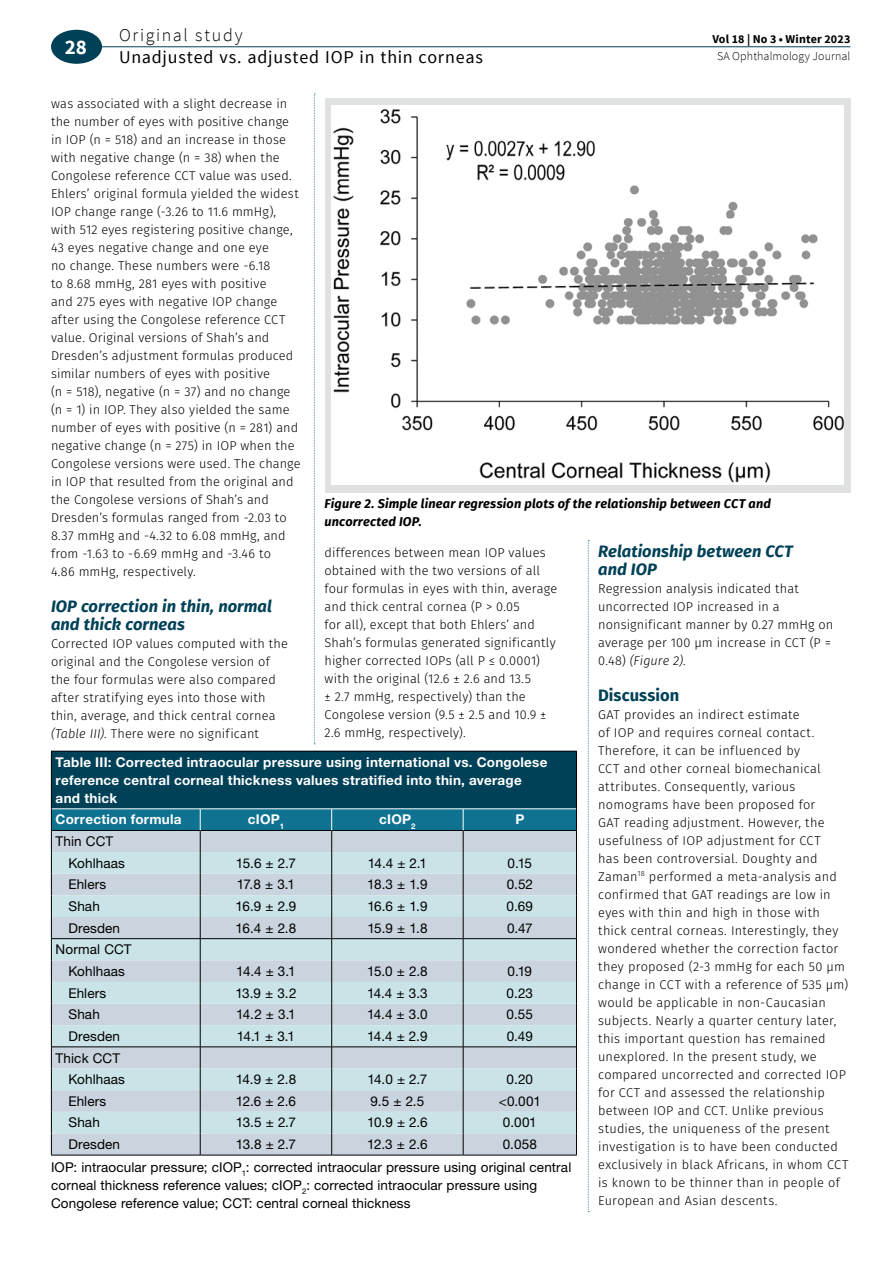
<style>
.page{position:relative;width:893px;height:1263px;background:#fff}
.page>*{position:absolute;margin:0;border:0;box-sizing:border-box;transform-origin:0 0}
.t1{font:700 21px "Source Sans Pro";color:#fff}
.Strap{font:18px "Source Sans Pro";letter-spacing:.045em;color:#000}
.Strap-2{font:300 18px "Source Sans Pro";letter-spacing:.095em;color:#000}
.Sub_Head_2{font:italic 700 16.5px/18px "Fira Sans";color:#004158}
.Sub_Head_1{font:700 16.5px "Fira Sans";letter-spacing:.005em;color:#004158}
.Table_Body{font:13.5px/18px "Helvetica Neue LT Std";letter-spacing:.01em;color:#000}
.Table_Figure_Head{font:700 13.5px/18px "Helvetica Neue LT Std";letter-spacing:.02em;color:#fff}
.Table_Body-2{font:700 13.5px "Helvetica Neue LT Std";letter-spacing:.02em;color:#fff}
.Body_1st{font:300 12.75px/18px "Fira Sans";letter-spacing:.015em;color:#000}
.t2{font:italic 700 12.75px/18px "Fira Sans";letter-spacing:.01em;color:#000}
.t3{font:300 12px "Source Sans Pro";letter-spacing:.01em;color:#000}
.t4{font:700 12px "Source Sans Pro";letter-spacing:.015em;color:#000}
.s1{font-style:italic}
</style>
<div class="page">
<hr style="left:94px;top:47px;width:756px;height:1px;background:#004158">
<div style="left:51px;top:30px;width:51px;height:34px;background:#004158;border-radius:50%"></div>
<svg style="left:314px;top:94px;width:1px;height:650px"></svg>
<svg style="left:588px;top:540px;width:1px;height:672px"></svg>
<div style="left:51px;top:751px;width:525px;height:58px;background:#004158"></div>
<hr style="left:51px;top:751px;width:149px;height:1px;background:#000">
<hr style="left:51px;top:751px;width:1px;height:58px;background:#000">
<hr style="left:200px;top:751px;width:132px;height:1px;background:#000">
<hr style="left:332px;top:751px;width:131px;height:1px;background:#000">
<hr style="left:463px;top:751px;width:114px;height:1px;background:#000">
<hr style="left:576px;top:751px;width:1px;height:58px;background:#000">
<hr style="left:51px;top:1155px;width:149px;height:1px;background:#000">
<hr style="left:200px;top:1155px;width:132px;height:1px;background:#000">
<hr style="left:332px;top:1155px;width:131px;height:1px;background:#000">
<hr style="left:463px;top:1155px;width:114px;height:1px;background:#000">
<hr style="left:52px;top:808px;width:148px;height:1px;background:#fff">
<hr style="left:200px;top:808px;width:132px;height:1px;background:#fff">
<hr style="left:332px;top:808px;width:131px;height:1px;background:#fff">
<hr style="left:463px;top:808px;width:113px;height:1px;background:#fff">
<svg style="left:51px;top:809px;width:526px;height:346px;background:#bbd0d9"></svg>
<div style="left:325px;top:98px;width:525px;height:394px;background:#e0e1e1"></div>
<img style="left:331px;top:106px;width:513px;height:378px">
<p class="Strap-2" style="left:119px;top:24px;width:125px">Original study</p>
<p class="Strap" style="left:119px;top:46px;width:366px">Unadjusted vs. adjusted IOP in thin corneas</p>
<p class="Body_1st" style="left:51px;top:95px;width:251px">was associated with a slight decrease in the number of eyes with positive change in IOP (n = 518) and an increase in those with negative change (n = 38) when the Congolese reference CCT value was used.<br>Ehlers’ original formula yielded the widest IOP change range (-3.26 to 11.6 mmHg), with 512 eyes registering positive change, 43 eyes negative change and one eye<br>no change. These numbers were -6.18<br>to 8.68 mmHg, 281 eyes with positive<br>and 275 eyes with negative IOP change after using the Congolese reference CCT value. Original versions of Shah’s and Dresden’s adjustment formulas produced similar numbers of eyes with positive<br>(n = 518), negative (n = 37) and no change (n = 1) in IOP. They also yielded the same number of eyes with positive (n = 281) and negative change (n = 275) in IOP when the Congolese versions were used. The change in IOP that resulted from the original and the Congolese versions of Shah’s and Dresden’s formulas ranged from -2.03 to 8.37 mmHg and -4.32 to 6.08 mmHg, and from -1.63 to -6.69 mmHg and -3.46 to<br>4.86 mmHg, respectively.</p>
<p class="Sub_Head_2" style="left:51px;top:598px;width:222px">IOP correction in thin, normal and thick corneas</p>
<p class="Body_1st" style="left:51px;top:635px;width:238px">Corrected IOP values computed with the original and the Congolese version of the four formulas were also compared after stratifying eyes into those with thin, average, and thick central cornea <span class="s1">(Table III)</span>. There were no significant</p>
<p class="t4" style="left:712px;top:31px;width:140px">Vol 18 | No 3 • Winter 2023</p>
<p class="t3" style="left:717px;top:48px;width:135px">SA Ophthalmology Journal</p>
<h1 class="t1" style="left:65px;top:33px;width:24px">28</h1>
<p class="t2" style="left:325px;top:495px;width:448px">Figure 2. Simple linear regression plots of the relationship between CCT and uncorrected IOP.</p>
<p class="Body_1st" style="left:325px;top:544px;width:234px">differences between mean IOP values obtained with the two versions of all four formulas in eyes with thin, average and thick central cornea (P &gt; 0.05<br>for all), except that both Ehlers’ and Shah’s formulas generated significantly higher corrected IOPs (all P ≤ 0.0001) with the original (12.6 ± 2.6 and 13.5<br>± 2.7 mmHg, respectively) than the Congolese version (9.5 ± 2.5 and 10.9 ± 2.6 mmHg, respectively).</p>
<p class="Sub_Head_2" style="left:598px;top:543px;width:196px">Relationship between CCT and IOP</p>
<p class="Body_1st" style="left:598px;top:580px;width:237px">Regression analysis indicated that uncorrected IOP increased in a nonsignificant manner by 0.27 mmHg on average per 100 µm increase in CCT (P =<br>0.48) <span class="s1">(Figure 2).</span></p>
<p class="Sub_Head_1" style="left:598px;top:683px;width:83px">Discussion</p>
<p class="Body_1st" style="left:598px;top:706px;width:252px">GAT provides an indirect estimate<br>of IOP and requires corneal contact.<br>Therefore, it can be influenced by<br>CCT and other corneal biomechanical attributes. Consequently, various nomograms have been proposed for<br>GAT reading adjustment. However, the usefulness of IOP adjustment for CCT<br>has been controversial. Doughty and Zaman<sup>18</sup> performed a meta-analysis and confirmed that GAT readings are low in eyes with thin and high in those with thick central corneas. Interestingly, they wondered whether the correction factor they proposed (2-3 mmHg for each 50 µm change in CCT with a reference of 535 µm) would be applicable in non-Caucasian subjects. Nearly a quarter century later, this important question has remained unexplored. In the present study, we compared uncorrected and corrected IOP for CCT and assessed the relationship between IOP and CCT. Unlike previous studies, the uniqueness of the present investigation is to have been conducted exclusively in black Africans, in whom CCT is known to be thinner than in people of European and Asian descents.</p>
<p class="Table_Figure_Head" style="left:56px;top:753px;width:493px">Table III: Corrected intraocular pressure using international vs. Congolese reference central corneal thickness values stratified into thin, average and thick</p>
<p class="Table_Body-2" style="left:56px;top:811px;width:128px">Correction formula</p>
<p class="Table_Body-2" style="left:248px;top:811px;width:38px">cIOP<sub>1</sub></p>
<p class="Table_Body-2" style="left:379px;top:811px;width:38px">cIOP<sub>2</sub></p>
<p class="Table_Body-2" style="left:515px;top:811px;width:11px">P</p>
<p class="Table_Body" style="left:56px;top:832px;width:59px">Thin CCT</p>
<p class="Table_Body" style="left:68px;top:854px;width:58px">Kohlhaas</p>
<p class="Table_Body" style="left:236px;top:854px;width:62px">15.6 ± 2.7</p>
<p class="Table_Body" style="left:368px;top:854px;width:61px">14.4 ± 2.1</p>
<p class="Table_Body" style="left:508px;top:854px;width:26px">0.15</p>
<p class="Table_Body" style="left:68px;top:875px;width:39px">Ehlers</p>
<p class="Table_Body" style="left:237px;top:875px;width:59px">17.8 ± 3.1</p>
<p class="Table_Body" style="left:367px;top:875px;width:62px">18.3 ± 1.9</p>
<p class="Table_Body" style="left:507px;top:875px;width:28px">0.52</p>
<p class="Table_Body" style="left:68px;top:897px;width:33px">Shah</p>
<p class="Table_Body" style="left:236px;top:897px;width:62px">16.9 ± 2.9</p>
<p class="Table_Body" style="left:367px;top:897px;width:62px">16.6 ± 1.9</p>
<p class="Table_Body" style="left:507px;top:897px;width:28px">0.69</p>
<p class="Table_Body" style="left:68px;top:919px;width:53px">Dresden</p>
<p class="Table_Body" style="left:236px;top:919px;width:62px">16.4 ± 2.8</p>
<p class="Table_Body" style="left:367px;top:919px;width:62px">15.9 ± 1.8</p>
<p class="Table_Body" style="left:507px;top:919px;width:27px">0.47</p>
<p class="Table_Body" style="left:56px;top:940px;width:78px">Normal CCT</p>
<p class="Table_Body" style="left:68px;top:962px;width:58px">Kohlhaas</p>
<p class="Table_Body" style="left:236px;top:962px;width:61px">14.4 ± 3.1</p>
<p class="Table_Body" style="left:367px;top:962px;width:62px">15.0 ± 2.8</p>
<p class="Table_Body" style="left:508px;top:962px;width:26px">0.19</p>
<p class="Table_Body" style="left:68px;top:983px;width:39px">Ehlers</p>
<p class="Table_Body" style="left:235px;top:983px;width:63px">13.9 ± 3.2</p>
<p class="Table_Body" style="left:367px;top:983px;width:62px">14.4 ± 3.3</p>
<p class="Table_Body" style="left:507px;top:983px;width:28px">0.23</p>
<p class="Table_Body" style="left:68px;top:1005px;width:33px">Shah</p>
<p class="Table_Body" style="left:236px;top:1005px;width:61px">14.2 ± 3.1</p>
<p class="Table_Body" style="left:367px;top:1005px;width:62px">14.4 ± 3.0</p>
<p class="Table_Body" style="left:507px;top:1005px;width:28px">0.55</p>
<p class="Table_Body" style="left:68px;top:1027px;width:53px">Dresden</p>
<p class="Table_Body" style="left:237px;top:1027px;width:60px">14.1 ± 3.1</p>
<p class="Table_Body" style="left:367px;top:1027px;width:62px">14.4 ± 2.9</p>
<p class="Table_Body" style="left:507px;top:1027px;width:28px">0.49</p>
<p class="Table_Body" style="left:56px;top:1048px;width:66px">Thick CCT</p>
<p class="Table_Body" style="left:68px;top:1070px;width:58px">Kohlhaas</p>
<p class="Table_Body" style="left:236px;top:1070px;width:62px">14.9 ± 2.8</p>
<p class="Table_Body" style="left:367px;top:1070px;width:61px">14.0 ± 2.7</p>
<p class="Table_Body" style="left:507px;top:1070px;width:28px">0.20</p>
<p class="Table_Body" style="left:68px;top:1092px;width:39px">Ehlers</p>
<p class="Table_Body" style="left:236px;top:1092px;width:62px">12.6 ± 2.6</p>
<p class="Table_Body" style="left:371px;top:1092px;width:55px">9.5 ± 2.5</p>
<p class="Table_Body" style="left:499px;top:1092px;width:44px">&lt;0.001</p>
<p class="Table_Body" style="left:68px;top:1113px;width:33px">Shah</p>
<p class="Table_Body" style="left:236px;top:1113px;width:62px">13.5 ± 2.7</p>
<p class="Table_Body" style="left:367px;top:1113px;width:62px">10.9 ± 2.6</p>
<p class="Table_Body" style="left:503px;top:1113px;width:35px">0.001</p>
<p class="Table_Body" style="left:68px;top:1135px;width:53px">Dresden</p>
<p class="Table_Body" style="left:236px;top:1135px;width:62px">13.8 ± 2.7</p>
<p class="Table_Body" style="left:367px;top:1135px;width:62px">12.3 ± 2.6</p>
<p class="Table_Body" style="left:503px;top:1135px;width:36px">0.058</p>
<p class="Table_Body" style="left:51px;top:1158px;width:522px">IOP: intraocular pressure; cIOP<sub>1</sub>: corrected intraocular pressure using original central corneal thickness reference values; cIOP<sub>2</sub>: corrected intraocular pressure using<br>Congolese reference value; CCT: central corneal thickness</p>
</div>
